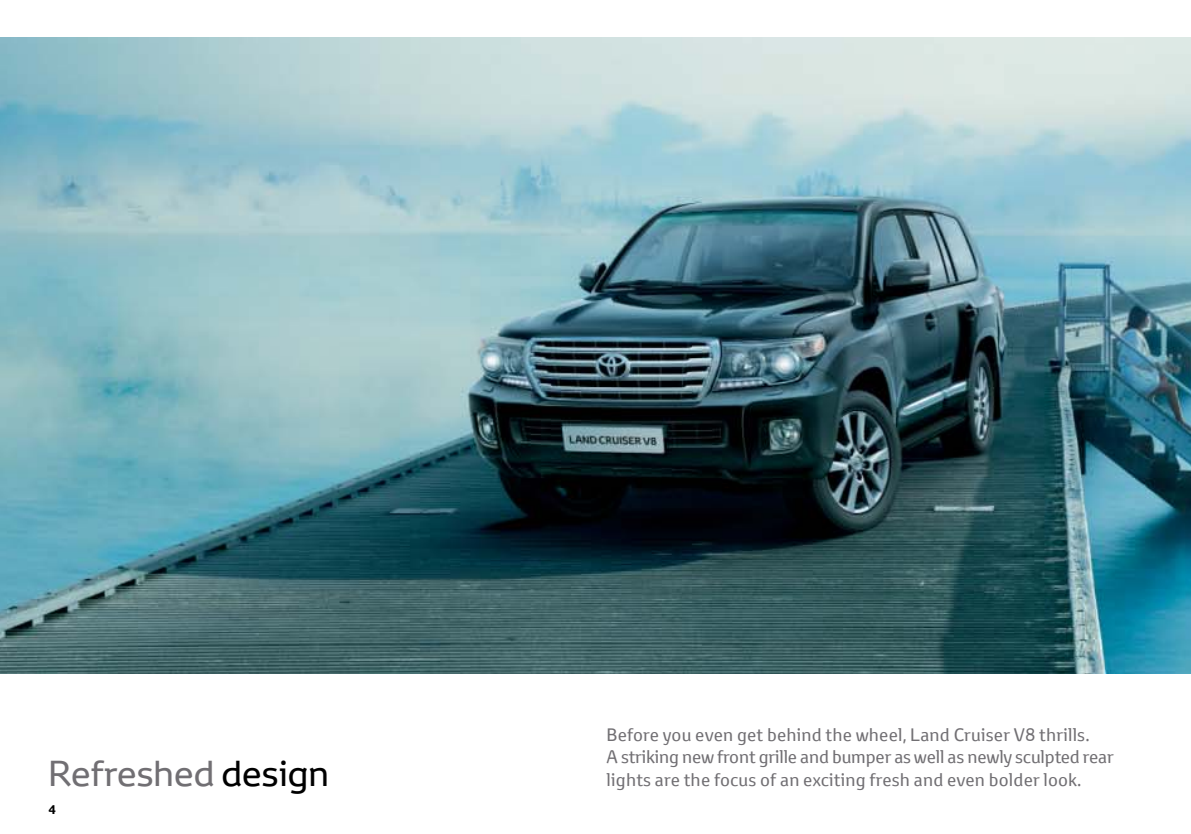
<style>
.page{position:relative;width:1191px;height:834px;background:#fff}
.page>*{position:absolute;margin:0;border:0;box-sizing:border-box;transform-origin:0 0}
.t1{font:35px "Toyota Display";color:#716f73}
.t2{font:17.5px/22.4px "Toyota Text";letter-spacing:-.01em;color:#716f73}
.t3{font:17.5px "Toyota Text";letter-spacing:.01em;color:#716f73}
.t4{font:700 12.25px "Toyota Text";color:#000}
.s1{color:#000}
</style>
<div class="page">
<img style="left:0;top:37px;width:1191px;height:636px">
<h1 class="t1" style="left:48px;top:748px;width:282px">Refreshed <span class="s1">design</span></h1>
<p class="t4" style="left:48px;top:800px;width:9px">4</p>
<p class="t2" style="left:606px;top:723px;width:509px">Before you even get behind the wheel, Land Cruiser V8 thrills.<br>A striking new front grille and bumper as well as newly sculpted rear</p>
<p class="t3" style="left:606px;top:767px;width:476px">lights are the focus of an exciting fresh and even bolder look.</p>
</div>
